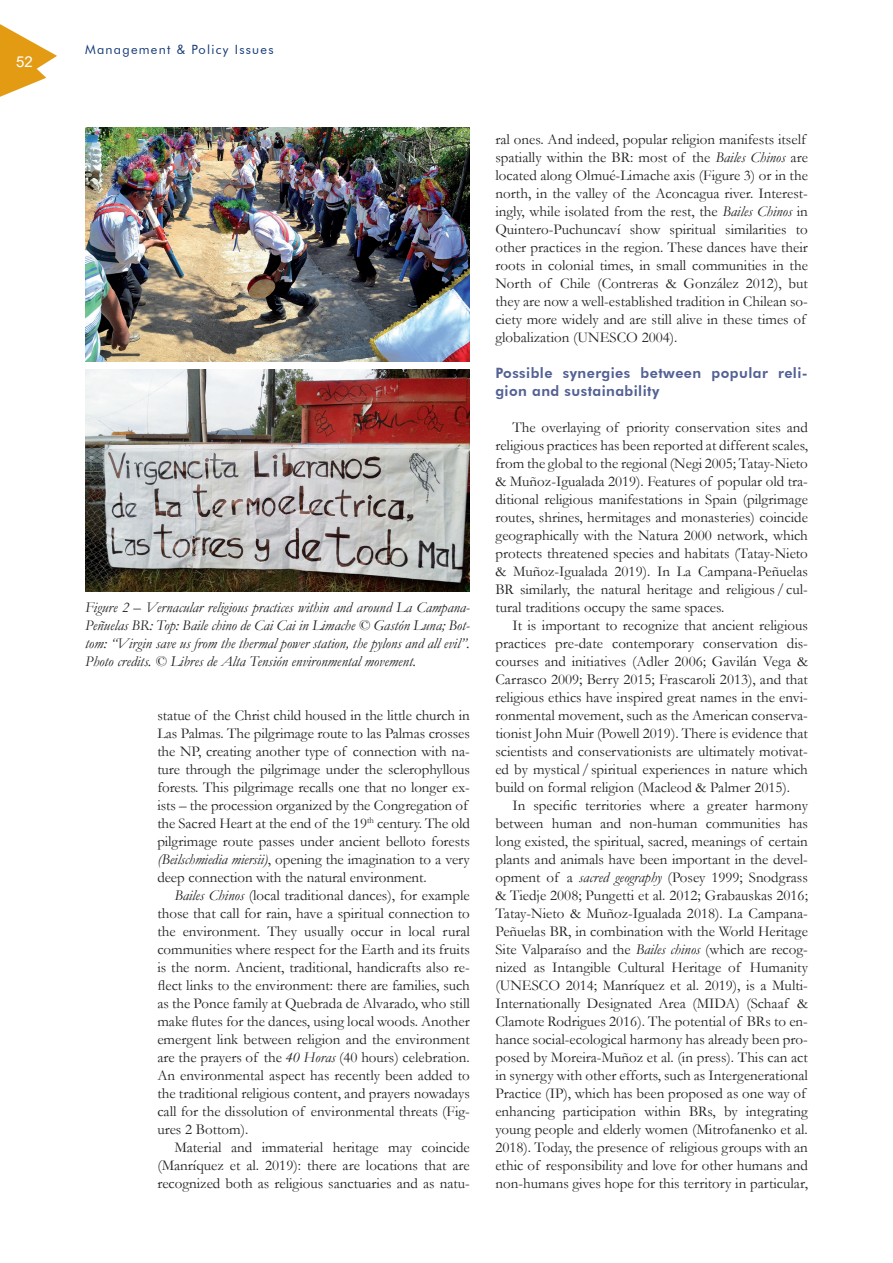
<style>
.page{position:relative;width:893px;height:1263px;background:#fff}
.page>*{position:absolute;margin:0;border:0;box-sizing:border-box;transform-origin:0 0}
.t1{font:15px/18px "Garamond";color:#231f20;text-align:justify}
.t2{font:italic 15px/18px "Garamond";color:#231f20;text-align:justify}
.t3{font:15px "Arial";color:#fff}
.t4{font:800 14.25px/18px "Futura BT";letter-spacing:.03em;color:#536194}
.t5{font:12.75px "Futura BT";letter-spacing:.1em;color:#143977}
.s1{font-style:italic}
</style>
<div class="page">
<svg style="left:0;top:24px;width:57px;height:73px"></svg>
<img style="left:85px;top:128px;width:385px;height:233px">
<img style="left:85px;top:369px;width:385px;height:222px">
<p class="t3" style="left:16px;top:51px;width:18px">52</p>
<p class="t5" style="left:85px;top:42px;width:190px">Management &amp; Policy Issues</p>
<p class="t2" style="left:85px;top:598px;width:386px">Figure 2 – Vernacular religious practices within and around La Campana-Peñuelas BR: Top: Baile chino de Cai Cai in Limache © Gastón Luna; Bot&shy;tom: “Virgin save us from the thermal power station, the pylons and all evil”.<br>Photo credits. © Libres de Alta Tensión environmental movement.</p>
<p class="t1" style="left:157px;top:706px;width:314px;text-align:left">statue of the Christ child housed in the little church in Las Palmas. The pilgrimage route to las Palmas crosses the NP, creating another type of connection with na&shy;ture through the pilgrimage under the sclerophyllous forests. This pilgrimage recalls one that no longer ex&shy;ists – the procession organized by the Congregation of the Sacred Heart at the end of the 19<sup>th</sup> century. The old pilgrimage route passes under ancient belloto forests <span class="s1">(Beilschmiedia miersii)</span>, opening the imagination to a very deep connection with the natural environment.</p>
<p class="t1" style="left:157px;top:886px;width:314px;text-indent:17px"><span class="s1">Bailes Chinos</span> (local traditional dances), for example those that call for rain, have a spiritual connection to the environment. They usually occur in local rural communities where respect for the Earth and its fruits is the norm. Ancient, traditional, handicrafts also re&shy;flect links to the environment: there are families, such as the Ponce family at Quebrada de Alvarado, who still make flutes for the dances, using local woods. Another emergent link between religion and the environment are the prayers of the <span class="s1">40 Horas</span> (40 hours) celebration.<br>An environmental aspect has recently been added to the traditional religious content, and prayers nowadays call for the dissolution of environmental threats (Fig&shy;ures 2 Bottom).</p>
<p class="t1" style="left:157px;top:1138px;width:314px;text-indent:17px">Material and immaterial heritage may coincide (Manríquez et al. 2019): there are locations that are recognized both as religious sanctuaries and as natu-</p>
<p class="t1" style="left:495px;top:130px;width:314px;text-align:left">ral ones. And indeed, popular religion manifests itself spatially within the BR: most of the <span class="s1">Bailes Chinos</span> are located along Olmué-Limache axis (Figure 3) or in the north, in the valley of the Aconcagua river. Interest&shy;ingly, while isolated from the rest, the <span class="s1">Bailes Chinos</span> in Quintero-Puchuncaví show spiritual similarities to other practices in the region. These dances have their roots in colonial times, in small communities in the North of Chile (Contreras &amp; González 2012), but they are now a well-established tradition in Chilean so&shy;ciety more widely and are still alive in these times of globalization (UNESCO 2004).</p>
<p class="t4" style="left:495px;top:364px;width:314px">Possible synergies between popular reli&shy;gion and sustainability</p>
<p class="t1" style="left:495px;top:418px;width:314px;text-indent:17px">The overlaying of priority conservation sites and religious practices has been reported at different scales, from the global to the regional (Negi 2005; Tatay-Nieto &amp; Muñoz-Igualada 2019). Features of popular old tra&shy;ditional religious manifestations in Spain (pilgrimage routes, shrines, hermitages and monasteries) coincide geographically with the Natura 2000 network, which protects threatened species and habitats (Tatay-Nieto &amp; Muñoz-Igualada 2019). In La Campana-Peñuelas BR similarly, the natural heritage and religious/ cul&shy;tural traditions occupy the same spaces.</p>
<p class="t1" style="left:495px;top:616px;width:314px;text-indent:17px">It is important to recognize that ancient religious practices pre-date contemporary conservation dis&shy;courses and initiatives (Adler 2006; Gavilán Vega &amp; Carrasco 2009; Berry 2015; Frascaroli 2013), and that religious ethics have inspired great names in the envi&shy;ronmental movement, such as the American conserva&shy;tionist John Muir (Powell 2019). There is evidence that scientists and conservationists are ultimately motivat&shy;ed by mystical/spiritual experiences in nature which build on formal religion (Macleod &amp; Palmer 2015).</p>
<p class="t1" style="left:495px;top:796px;width:314px;text-align:left;text-indent:17px">In specific territories where a greater harmony between human and non-human communities has long existed, the spiritual, sacred, meanings of certain plants and animals have been important in the devel&shy;opment of a <span class="s1">sacred geography</span> (Posey 1999; Snodgrass &amp; Tiedje 2008; Pungetti et al. 2012; Grabauskas 2016; Tatay-Nieto &amp; Muñoz-Igualada 2018). La Campana-Peñuelas BR, in combination with the World Heritage Site Valparaíso and the <span class="s1">Bailes chinos</span> (which are recog&shy;nized as Intangible Cultural Heritage of Humanity (UNESCO 2014; Manríquez et al. 2019), is a Multi-Internationally Designated Area (MIDA) (Schaaf &amp; Clamote Rodrigues 2016). The potential of BRs to en&shy;hance social-ecological harmony has already been pro&shy;posed by Moreira-Muñoz et al. (in press). This can act in synergy with other efforts, such as Intergenerational Practice (IP), which has been proposed as one way of enhancing participation within BRs, by integrating young people and elderly women (Mitrofanenko et al.<br>2018). Today, the presence of religious groups with an ethic of responsibility and love for other humans and non-humans gives hope for this territory in particular,</p>
</div>
